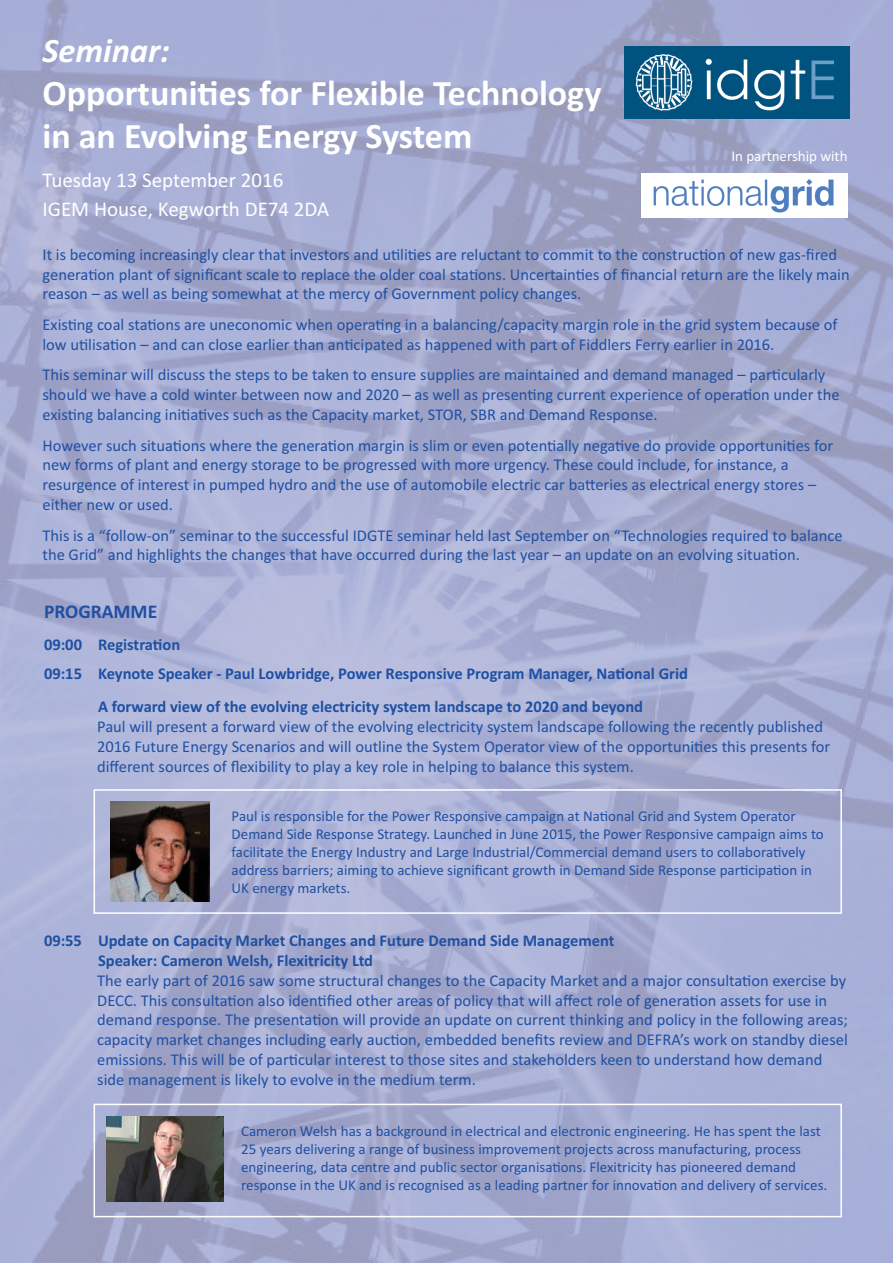
<style>
.page{position:relative;width:893px;height:1263px;background:#fff}
.page>*{position:absolute;margin:0;border:0;box-sizing:border-box;transform-origin:0 0}
.t1{font:700 36px/43.2px "Calibri";color:#fff}
.t2{font:italic 700 34.5px "Calibri";color:#fff}
.t3{font:21px/28.5px "Calibri";color:#fff}
.t4{font:700 19.5px "Calibri";color:#1f50a2}
.t5{font:16.5px/19.8px "Calibri";color:#1f50a2}
.t6{font:700 16.5px/28.5px "Calibri";color:#1f50a2}
.t7{font:15px/18px "Calibri";color:#1f50a2}
.t8{font:15px "Calibri";color:#fff}
</style>
<div class="page">
<img style="left:0;top:0;width:893px;height:1263px">
<img style="left:624px;top:46px;width:225px;height:73px">
<div style="left:94px;top:789px;width:748px;height:125px;border:2px solid #fff"></div>
<img style="left:110px;top:801px;width:99px;height:100px">
<div style="left:94px;top:1104px;width:748px;height:113px;border:2px solid #fff"></div>
<img style="left:107px;top:1116px;width:116px;height:86px">
<div style="left:641px;top:173px;width:206px;height:44px;background:#fff"></div>
<img style="left:653px;top:179px;width:180px;height:34px">
<h2 class="t2" style="left:43px;top:30px;width:129px">Seminar:</h2>
<h1 class="t1" style="left:43px;top:71px;width:560px">Opportunities for Flexible Technology in an Evolving Energy System</h1>
<p class="t3" style="left:43px;top:166px;width:288px">Tuesday 13 September 2016<br>IGEM House, Kegworth DE74 2DA</p>
<p class="t5" style="left:43px;top:244px;width:809px">It is becoming increasingly clear that investors and utilities are reluctant to commit to the construction of new gas-fired generation plant of significant scale to replace the older coal stations. Uncertainties of financial return are the likely main reason – as well as being somewhat at the mercy of Government policy changes.</p>
<p class="t5" style="left:43px;top:314px;width:796px">Existing coal stations are uneconomic when operating in a balancing/capacity margin role in the grid system because of low utilisation – and can close earlier than anticipated as happened with part of Fiddlers Ferry earlier in 2016.</p>
<p class="t5" style="left:43px;top:365px;width:799px">This seminar will discuss the steps to be taken to ensure supplies are maintained and demand managed – particularly should we have a cold winter between now and 2020 – as well as presenting current experience of operation under the existing balancing initiatives such as the Capacity market, STOR, SBR and Demand Response.</p>
<p class="t5" style="left:43px;top:435px;width:792px">However such situations where the generation margin is slim or even potentially negative do provide opportunities for new forms of plant and energy storage to be progressed with more urgency. These could include, for instance, a resurgence of interest in pumped hydro and the use of automobile electric car batteries as electrical energy stores – either new or used.</p>
<p class="t5" style="left:43px;top:525px;width:801px">This is a “follow-on” seminar to the successful IDGTE seminar held last September on “Technologies required to balance the Grid” and highlights the changes that have occurred during the last year – an update on an evolving situation.</p>
<p class="t8" style="left:731px;top:147px;width:118px">In partnership with</p>
<p class="t4" style="left:44px;top:600px;width:115px">PROGRAMME</p>
<p class="t6" style="left:44px;top:630px;width:645px">09:00 Registration<br>09:15 Keynote Speaker - Paul Lowbridge, Power Responsive Program Manager, National Grid</p>
<p class="t6" style="left:98px;top:692px;width:546px">A forward view of the evolving electricity system landscape to 2020 and beyond</p>
<p class="t5" style="left:97px;top:716px;width:735px">Paul will present a forward view of the evolving electricity system landscape following the recently published<br>2016 Future Energy Scenarios and will outline the System Operator view of the opportunities this presents for different sources of flexibility to play a key role in helping to balance this system.</p>
<p class="t7" style="left:232px;top:807px;width:594px">Paul is responsible for the Power Responsive campaign at National Grid and System Operator Demand Side Response Strategy. Launched in June 2015, the Power Responsive campaign aims to facilitate the Energy Industry and Large Industrial/Commercial demand users to collaboratively address barriers; aiming to achieve significant growth in Demand Side Response participation in UK energy markets.</p>
<p class="t6" style="left:98px;top:930px;width:518px;line-height:19.8px;text-indent:-54px">09:55 Update on Capacity Market Changes and Future Demand Side Management<br>Speaker: Cameron Welsh, Flexitricity Ltd</p>
<p class="t5" style="left:97px;top:970px;width:752px">The early part of 2016 saw some structural changes to the Capacity Market and a major consultation exercise by DECC. This consultation also identified other areas of policy that will affect role of generation assets for use in demand response. The presentation will provide an update on current thinking and policy in the following areas; capacity market changes including early auction, embedded benefits review and DEFRA’s work on standby diesel emissions. This will be of particular interest to those sites and stakeholders keen to understand how demand side management is likely to evolve in the medium term.</p>
<p class="t7" style="left:241px;top:1122px;width:588px">Cameron Welsh has a background in electrical and electronic engineering. He has spent the last 25 years delivering a range of business improvement projects across manufacturing, process engineering, data centre and public sector organisations. Flexitricity has pioneered demand response in the UK and is recognised as a leading partner for innovation and delivery of services.</p>
</div>
